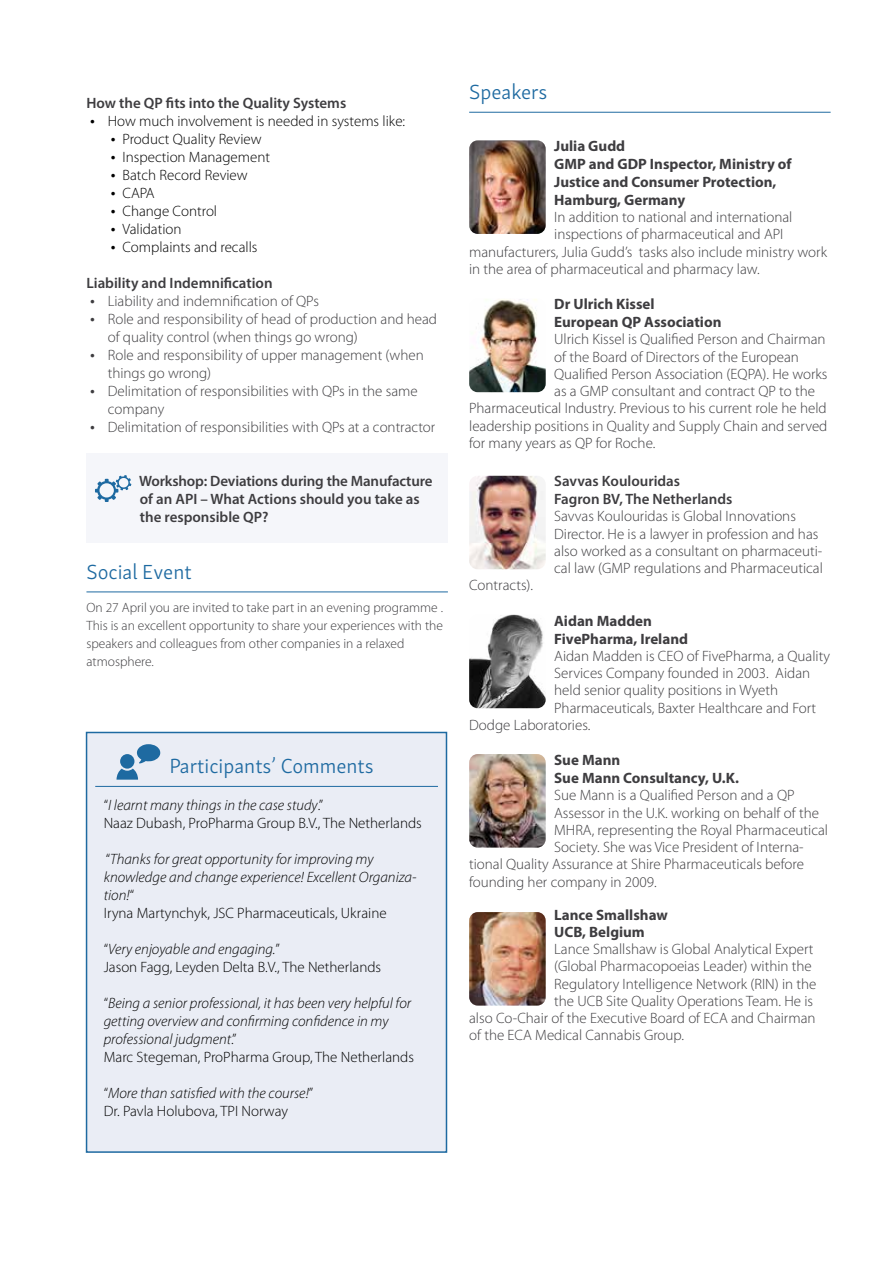
<style>
.page{position:relative;width:893px;height:1263px;background:#fff}
.page>*{position:absolute;margin:0;border:0;box-sizing:border-box;transform-origin:0 0}
.t1{font:300 21px "Skolar Sans Latn";color:#1e6aa1}
.t2{font:300 15px/18px "Myriad Pro";color:#3e3d40}
.t3{font:italic 300 15px/18px "Myriad Pro";color:#000}
.t4{font:300 15px/18px "Myriad Pro";color:#000}
.t5{font:700 15px/18px "Myriad Pro";color:#3e3d40}
.t6{font:600 15px/18px "Myriad Pro";color:#3e3d40}
.t7{font:300 13.5px/18px "Myriad Pro";color:#3e3d40}
.s1{font-style:italic}
.s2{font-style:normal}
</style>
<div class="page">
<div style="left:86px;top:732px;width:361px;height:421px;background:#eaedf5;border:2px solid #1e6aa1"></div>
<hr style="left:86px;top:591px;width:362px;height:1px;background:#1e6aa1">
<div style="left:86px;top:453px;width:362px;height:90px;background:#f5f6fa"></div>
<svg style="left:95px;top:475px;width:36px;height:27px"></svg>
<hr style="left:469px;top:112px;width:362px;height:1px;background:#1e6aa1">
<img style="left:469px;top:140px;width:77px;height:94px">
<img style="left:469px;top:299px;width:77px;height:93px">
<img style="left:469px;top:476px;width:77px;height:93px">
<img style="left:469px;top:615px;width:77px;height:93px">
<img style="left:469px;top:754px;width:77px;height:93px">
<img style="left:469px;top:912px;width:77px;height:93px">
<hr style="left:95px;top:786px;width:343px;height:1px;background:#1e6aa1">
<svg style="left:136px;top:744px;width:25px;height:19px"></svg>
<div style="left:120px;top:754px;width:14px;height:15px;background:#1e6aa1;border-radius:50%"></div>
<svg style="left:117px;top:769px;width:21px;height:11px"></svg>
<p class="t6" style="left:86px;top:94px;width:261px">How the QP fits into the Quality Systems</p>
<p class="t4" style="left:122px;top:112px;width:284px;text-indent:-15px">How much involvement is needed in systems like:<br>Product Quality Review<br>Inspection Management<br>Batch Record Review<br>CAPA<br>Change Control<br>Validation<br>Complaints and recalls</p>
<p class="t6" style="left:86px;top:274px;width:188px">Liability and Indemnification</p>
<p class="t2" style="left:108px;top:292px;width:331px">Liability and indemnification of QPs<br>Role and responsibility of head of production and head of quality control (when things go wrong)<br>Role and responsibility of upper management (when things go wrong)<br>Delimitation of responsibilities with QPs in the same company<br>Delimitation of responsibilities with QPs at a contractor</p>
<p class="t6" style="left:139px;top:472px;width:295px">Workshop: Deviations during the Manufacture of an API – What Actions should you take as the responsible QP?</p>
<h1 class="t1" style="left:86px;top:556px;width:107px">Social Event</h1>
<p class="t7" style="left:86px;top:599px;width:358px">On 27 April you are invited to take part in an evening programme .<br>This is an excellent opportunity to share your experiences with the speakers and colleagues from other companies in a relaxed atmosphere.</p>
<h1 class="t1" style="left:169px;top:750px;width:206px">Participants’ Comments</h1>
<p class="t4" style="left:104px;top:796px;width:320px">“<span class="s1">I learnt many things in the case study</span>.”<br>Naaz Dubash, ProPharma Group B.V., The Netherlands</p>
<p class="t3" style="left:104px;top:850px;width:314px"><span class="s2">“</span>Thanks for great opportunity for improving my knowledge and change experience! Excellent Organiza&shy;tion!<span class="s2">“<br>Iryna Martynchyk, JSC Pharmaceuticals, Ukraine</span></p>
<p class="t4" style="left:104px;top:940px;width:279px">“<span class="s1">Very enjoyable and engaging.</span>”<br>Jason Fagg, Leyden Delta B.V., The Netherlands</p>
<p class="t3" style="left:104px;top:994px;width:312px"><span class="s2">“</span>Being a senior professional, it has been very helpful for getting overview and confirming confidence in my professional judgment<span class="s2">.”<br>Marc Stegeman, ProPharma Group, The Netherlands</span></p>
<p class="t3" style="left:104px;top:1084px;width:211px"><span class="s2">“</span>More than satisfied with the course!<span class="s2">”<br>Dr. Pavla Holubova, TPI Norway</span></p>
<h1 class="t1" style="left:469px;top:76px;width:80px">Speakers</h1>
<p class="t5" style="left:554px;top:136px;width:239px">Julia Gudd<br>GMP and GDP Inspector, Ministry of<br>Justice and Consumer Protection,<br>Hamburg, Germany</p>
<p class="t2" style="left:554px;top:208px;width:240px">In addition to national and international</p>
<p class="t2" style="left:554px;top:226px;width:231px">inspections of pharmaceutical and API</p>
<p class="t2" style="left:469px;top:243px;width:359px">manufacturers, Julia Gudd’s tasks also include ministry work</p>
<p class="t2" style="left:469px;top:260px;width:292px">in the area of pharmaceutical and pharmacy law.</p>
<p class="t5" style="left:554px;top:295px;width:169px">Dr Ulrich Kissel<br>European QP Association</p>
<p class="t2" style="left:554px;top:331px;width:273px">Ulrich Kissel is Qualified Person and Chairman</p>
<p class="t2" style="left:554px;top:348px;width:246px">of the Board of Directors of the European</p>
<p class="t2" style="left:554px;top:365px;width:275px">Qualified Person Association (EQPA). He works</p>
<p class="t2" style="left:554px;top:382px;width:262px">as a GMP consultant and contract QP to the</p>
<p class="t2" style="left:469px;top:400px;width:359px">Pharmaceutical Industry. Previous to his current role he held</p>
<p class="t2" style="left:469px;top:417px;width:360px">leadership positions in Quality and Supply Chain and served</p>
<p class="t2" style="left:469px;top:434px;width:188px">for many years as QP for Roche.</p>
<p class="t6" style="left:554px;top:472px;width:180px">Savvas Koulouridas<br>Fagron BV, The Netherlands</p>
<p class="t2" style="left:554px;top:508px;width:270px;line-height:17.2px">Savvas Koulouridas is Global Innovations Director. He is a lawyer in profession and has also worked as a consultant on pharmaceuti&shy;cal law (GMP regulations and Pharmaceutical</p>
<p class="t2" style="left:469px;top:577px;width:66px">Contracts).</p>
<p class="t5" style="left:554px;top:611px;width:135px">Aidan Madden<br>FivePharma, Ireland</p>
<p class="t2" style="left:554px;top:647px;width:277px">Aidan Madden is CEO of FivePharma, a Quality</p>
<p class="t2" style="left:554px;top:664px;width:257px">Services Company founded in 2003. Aidan</p>
<p class="t2" style="left:554px;top:682px;width:225px">held senior quality positions in Wyeth</p>
<p class="t2" style="left:554px;top:699px;width:263px">Pharmaceuticals, Baxter Healthcare and Fort</p>
<p class="t2" style="left:469px;top:716px;width:123px">Dodge Laboratories.</p>
<p class="t5" style="left:554px;top:750px;width:186px">Sue Mann<br>Sue Mann Consultancy, U.K.</p>
<p class="t2" style="left:554px;top:787px;width:242px">Sue Mann is a Qualified Person and a QP</p>
<p class="t2" style="left:554px;top:804px;width:266px">Assessor in the U.K. working on behalf of the</p>
<p class="t2" style="left:554px;top:821px;width:275px">MHRA, representing the Royal Pharmaceutical</p>
<p class="t2" style="left:554px;top:838px;width:251px">Society. She was Vice President of Interna-</p>
<p class="t2" style="left:469px;top:856px;width:336px">tional Quality Assurance at Shire Pharmaceuticals before</p>
<p class="t2" style="left:469px;top:873px;width:189px">founding her company in 2009.</p>
<p class="t5" style="left:554px;top:906px;width:115px;line-height:16.5px">Lance Smallshaw<br>UCB, Belgium</p>
<p class="t2" style="left:554px;top:940px;width:261px">Lance Smallshaw is Global Analytical Expert</p>
<p class="t2" style="left:554px;top:958px;width:259px">(Global Pharmacopoeias Leader) within the</p>
<p class="t2" style="left:554px;top:975px;width:264px">Regulatory Intelligence Network (RIN) in the</p>
<p class="t2" style="left:554px;top:992px;width:260px">the UCB Site Quality Operations Team. He is</p>
<p class="t2" style="left:469px;top:1009px;width:348px">also Co-Chair of the Executive Board of ECA and Chairman</p>
<p class="t2" style="left:469px;top:1027px;width:217px">of the ECA Medical Cannabis Group.</p>
</div>
